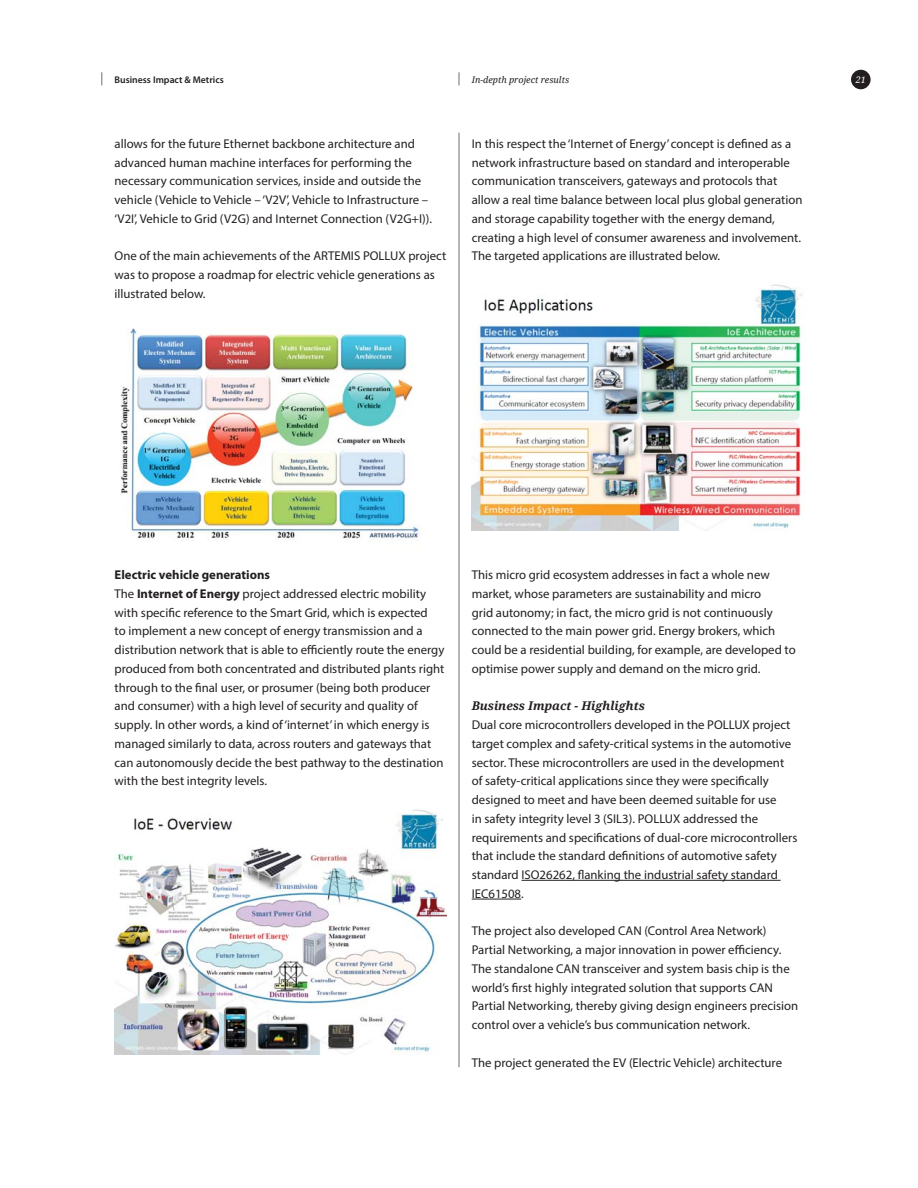
<style>
.page{position:relative;width:918px;height:1188px;background:#fff}
.page>*{position:absolute;margin:0;border:0;box-sizing:border-box;transform-origin:0 0}
.t1{font:12.75px/18.8px "Myriad Pro";color:#231f20}
.t2{font:italic 700 12px "Droid Serif";color:#231f20}
.t3{font:600 9.75px "Myriad Pro";color:#231f20}
.t4{font:italic 9px "Droid Serif";color:#231f20}
.t5{font:italic 9px "Droid Serif";color:#fff}
.s1{font-weight:700}
</style>
<div class="page">
<hr style="left:459px;top:133px;width:1px;height:934px;background:#6d6e70">
<svg style="left:459px;top:72px;width:1px;height:13px"></svg>
<svg style="left:102px;top:72px;width:1px;height:13px"></svg>
<div style="left:851px;top:70px;width:20px;height:19px;background:#231f20;border-radius:50%"></div>
<img style="left:121px;top:328px;width:298px;height:213px">
<img style="left:115px;top:809px;width:331px;height:245px">
<hr style="left:522px;top:880px;width:259px;height:1px;background:#231f20">
<hr style="left:472px;top:899px;width:49px;height:1px;background:#231f20">
<img style="left:472px;top:284px;width:334px;height:246px">
<p class="t3" style="left:115px;top:74px;width:111px">Business Impact &amp; Metrics</p>
<p class="t4" style="left:472px;top:75px;width:99px">In-depth project results</p>
<p class="t5" style="left:856px;top:75px;width:12px">21</p>
<p class="t1" style="left:115px;top:135px;width:319px">allows for the future Ethernet backbone architecture and advanced human machine interfaces for performing the necessary communication services, inside and outside the vehicle (Vehicle to Vehicle – ‘V2V’, Vehicle to Infrastructure – ‘V2I’, Vehicle to Grid (V2G) and Internet Connection (V2G+I)).</p>
<p class="t1" style="left:115px;top:247px;width:333px">One of the main achievements of the ARTEMIS POLLUX project was to propose a roadmap for electric vehicle generations as illustrated below.</p>
<p class="t1" style="left:472px;top:135px;width:332px">In this respect the ‘Internet of Energy’ concept is defined as a network infrastructure based on standard and interoperable communication transceivers, gateways and protocols that allow a real time balance between local plus global generation and storage capability together with the energy demand, creating a high level of consumer awareness and involvement.<br>The targeted applications are illustrated below.</p>
<p class="t1" style="left:115px;top:566px;width:331px"><span class="s1">Electric vehicle generations<br></span>The <span class="s1">Internet of Energy</span> project addressed electric mobility with specific reference to the Smart Grid, which is expected<br>to implement a new concept of energy transmission and a distribution network that is able to efficiently route the energy produced from both concentrated and distributed plants right through to the final user, or prosumer (being both producer and consumer) with a high level of security and quality of supply. In other words, a kind of ‘internet’ in which energy is managed similarly to data, across routers and gateways that can autonomously decide the best pathway to the destination with the best integrity levels.</p>
<p class="t1" style="left:472px;top:566px;width:325px">This micro grid ecosystem addresses in fact a whole new market, whose parameters are sustainability and micro<br>grid autonomy; in fact, the micro grid is not continuously connected to the main power grid. Energy brokers, which could be a residential building, for example, are developed to optimise power supply and demand on the micro grid.</p>
<p class="t2" style="left:472px;top:699px;width:175px">Business Impact - Highlights</p>
<p class="t1" style="left:472px;top:716px;width:327px">Dual core microcontrollers developed in the POLLUX project target complex and safety-critical systems in the automotive sector. These microcontrollers are used in the development of safety-critical applications since they were specifically designed to meet and have been deemed suitable for use<br>in safety integrity level 3 (SIL3). POLLUX addressed the requirements and specifications of dual-core microcontrollers that include the standard definitions of automotive safety standard ISO26262, flanking the industrial safety standard IEC61508.</p>
<p class="t1" style="left:472px;top:922px;width:328px">The project also developed CAN (Control Area Network)<br>Partial Networking, a major innovation in power efficiency.<br>The standalone CAN transceiver and system basis chip is the world’s first highly integrated solution that supports CAN Partial Networking, thereby giving design engineers precision control over a vehicle’s bus communication network.</p>
<p class="t1" style="left:472px;top:1054px;width:312px">The project generated the EV (Electric Vehicle) architecture</p>
</div>
